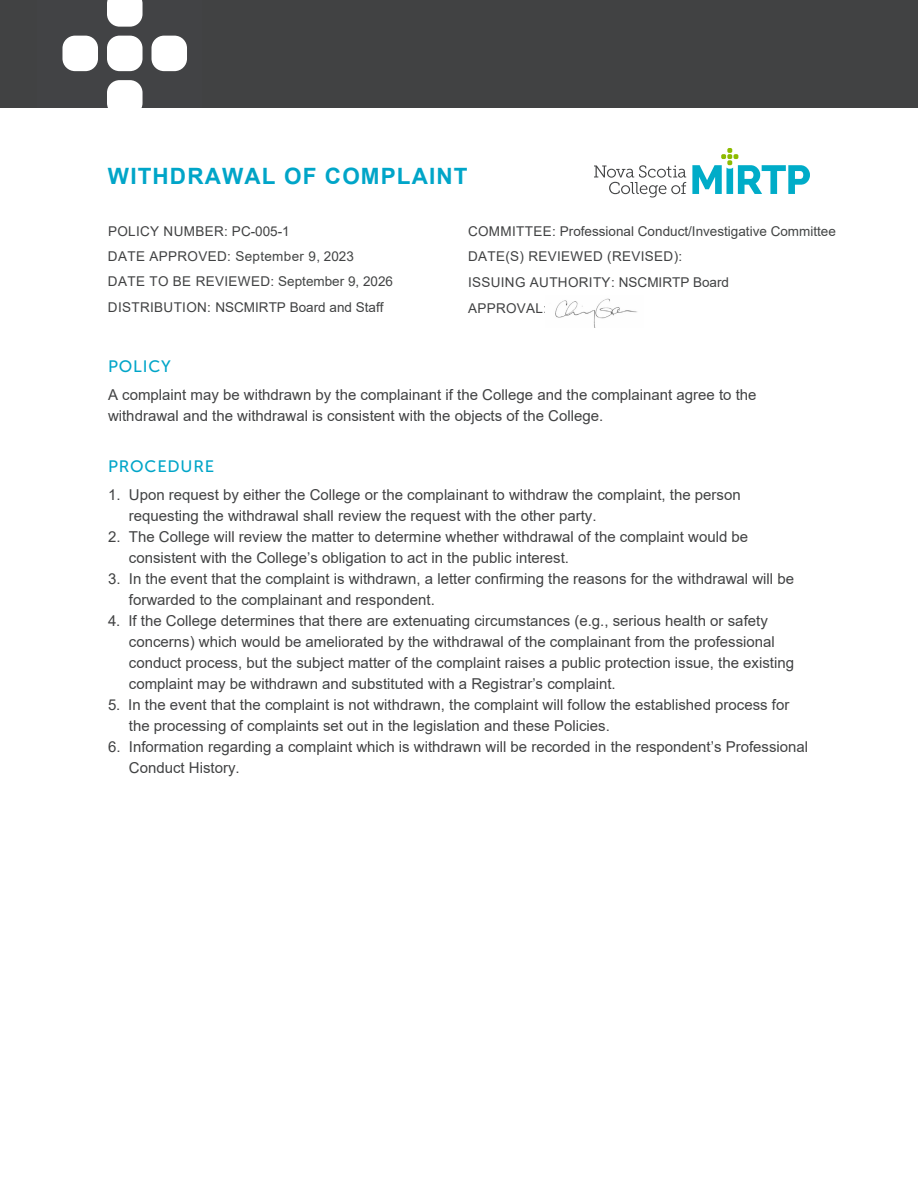
<style>
.page{position:relative;width:918px;height:1188px;background:#fff}
.page>*{position:absolute;margin:0;border:0;box-sizing:border-box;transform-origin:0 0}
.Body{font:700 22.5px "Arial";letter-spacing:.05em;color:#00a5c8}
.Body_Last{font:16.5px "Museo Sans 500";letter-spacing:.05em;color:#00a5c8}
.Body_Last-2{font:15px/21px "Arial";color:#414243}
.Body-2{font:13.5px/25.7px "Arial";color:#414243}
.Body-3{font:13.5px/25.3px "Arial";letter-spacing:.025em;color:#414243}
.s1{color:#00a2c4}
.s2{color:#434545}
</style>
<div class="page">
<div style="left:0;top:0;width:918px;height:108px;background:#414243"></div>
<div style="left:107px;top:36px;width:36px;height:35px;background:#fff;border-radius:13px"></div>
<svg style="left:107px;top:0;width:36px;height:27px"></svg>
<svg style="left:107px;top:80px;width:36px;height:28px"></svg>
<div style="left:62px;top:36px;width:36px;height:35px;background:#fff;border-radius:13px"></div>
<div style="left:152px;top:36px;width:35px;height:35px;background:#fff;border-radius:13px"></div>
<svg style="left:594px;top:165px;width:92px;height:33px"></svg>
<svg style="left:692px;top:148px;width:118px;height:46px"></svg>
<img style="left:555px;top:298px;width:82px;height:29px">
<p class="Body" style="left:108px;top:161px;width:361px">WITHDRAW<span class="s1">A</span>L OF COMPLAINT</p>
<p class="Body-3" style="left:108px;top:218px;width:287px">POLICY NUMBER: PC-005-1<br>DATE APPROVED: <span class="s2">September 9</span>, 202<span class="s2">3<br></span>DATE TO BE REVIEWED: <span class="s2">September 9</span>, 202<span class="s2">6<br></span>DISTRIBUTION: NSCMIRTP Board and Staf<span class="s2">f</span></p>
<p class="Body-2" style="left:468px;top:218px;width:369px">COMMITTEE: Professional Conduct<span class="s2">/Investigative Committee </span>DATE(S) REVIEWED (REVISED):<br>ISSUING AUTHORITY: NSCMIRTP Board<br>APPROVAL:</p>
<p class="Body_Last" style="left:108px;top:357px;width:64px">POLICY</p>
<p class="Body_Last-2" style="left:108px;top:384px;width:650px">A complaint may be withdrawn by the complainant if the College and the complainant agree to the withdrawal and the withdrawal is consistent with the objects of the College.</p>
<p class="Body_Last" style="left:108px;top:458px;width:108px">PROCEDURE</p>
<p class="Body_Last-2" style="left:129px;top:485px;width:613px;text-indent:-21px">1. Upon request by either the College or the complainant to withdraw the complaint, the person requesting the withdrawal shall review the request with the other party.</p>
<p class="Body_Last-2" style="left:129px;top:526px;width:621px;text-indent:-21px">2. The College will review the matter to determine whether withdrawal of the complaint would be consistent with the College’s obligation to act in the public interest.</p>
<p class="Body_Last-2" style="left:129px;top:568px;width:667px;text-indent:-21px">3. In the event that the complaint is withdrawn, a letter confi<span class="s2">r</span>ming the reasons for the withdrawal will be forwarded to the complainant and respondent.</p>
<p class="Body_Last-2" style="left:129px;top:610px;width:667px;text-indent:-21px">4. If the College determines that there are extenuating circumstances (e.g., serious health or safety concerns) which would be ameliorated by the withdrawal of the complainant from the professional conduct process, but the subject matter of the complaint raises a public protection issue, the existing complaint may be withdrawn and substituted with a Registrar’s complaint.</p>
<p class="Body_Last-2" style="left:129px;top:694px;width:662px;text-indent:-21px">5. In the event that the complaint is not withdrawn, the complaint will follow the established process for the processing of complaints set out in the legislation and these Policies.</p>
<p class="Body_Last-2" style="left:129px;top:736px;width:681px;text-indent:-21px">6. Information regarding a complaint which is withdrawn will be recorded in the respondent’s Professional<br>Conduct History.</p>
</div>
